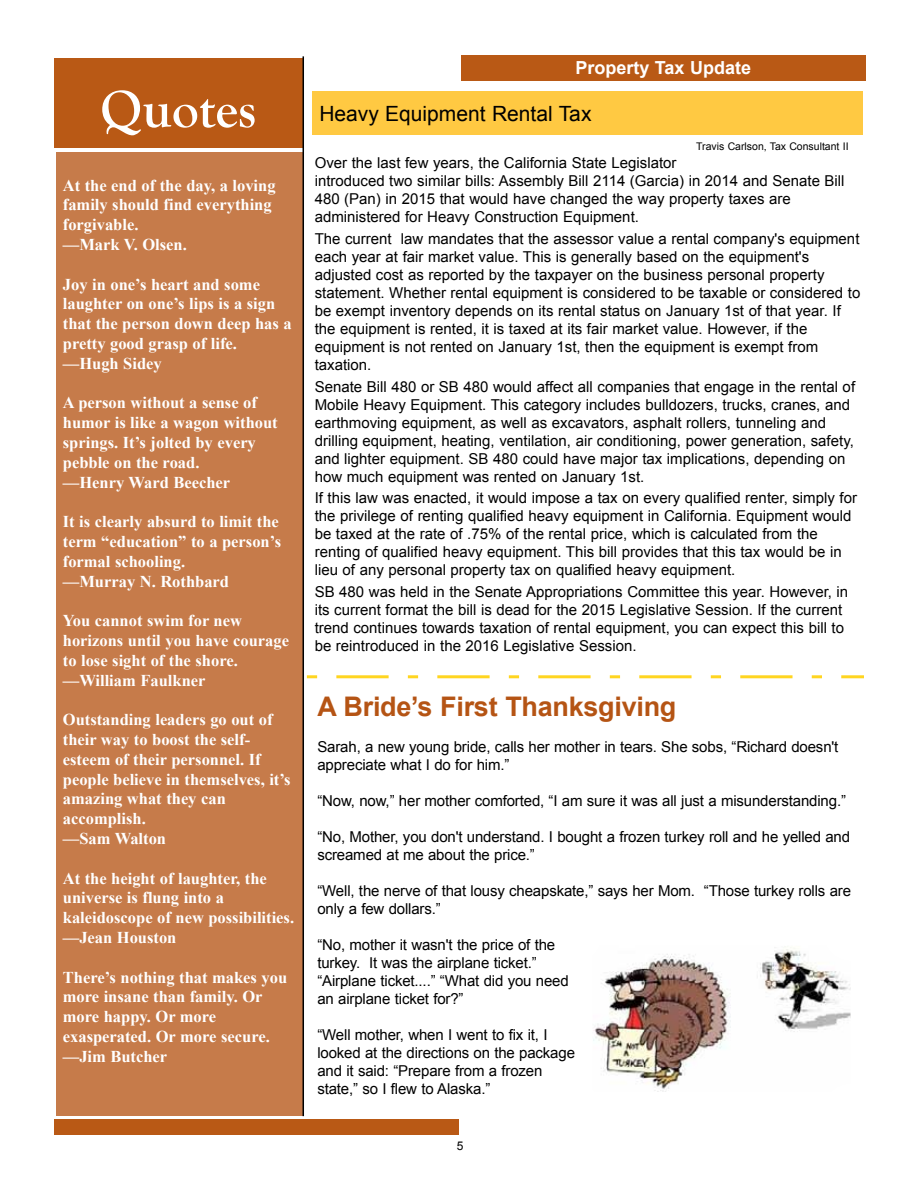
<style>
.page{position:relative;width:918px;height:1188px;background:#fff}
.page>*{position:absolute;margin:0;border:0;box-sizing:border-box;transform-origin:0 0}
.t1{font:700 54px "Goudy Old Style T";color:#fff}
.t2{font:700 27px "Arial";letter-spacing:-.01em;color:#b55414}
.t3{font:21px "Arial";color:#000}
.t4{font:700 18px "Arial";color:#fff}
.t5{font:700 16.5px/19.8px "Times New Roman";color:#fff}
.t6{font:15px/18px "Arial";color:#000}
.t7{font:12px "Arial";color:#000}
.t8{font:10.5px "Arial";color:#000}
</style>
<div class="page">
<div style="left:54px;top:1119px;width:405px;height:16px;background:#b95915"></div>
<div style="left:461px;top:55px;width:405px;height:26px;background:#b95915"></div>
<div style="left:54px;top:58px;width:249px;height:90px;background:#b95915"></div>
<div style="left:56px;top:153px;width:247px;height:963px;background:#c67b4a"></div>
<hr style="left:303px;top:56px;width:1px;height:1060px;background:#000">
<svg style="left:307px;top:675px;width:557px;height:3px"></svg>
<img style="left:593px;top:946px;width:257px;height:146px">
<div style="left:313px;top:92px;width:550px;height:43px;background:#ffc942"></div>
<h1 class="t1" style="left:100px;top:79px;width:157px">Quotes</h1>
<p class="t5" style="left:63px;top:175px;width:214px">At the end of the day, a loving family should find everything forgivable.<br>—Mark V. Olsen.</p>
<p class="t5" style="left:63px;top:274px;width:230px">Joy in one’s heart and some laughter on one’s lips is a sign that the person down deep has a pretty good grasp of life. —Hugh Sidey</p>
<p class="t5" style="left:63px;top:393px;width:216px">A person without a sense of humor is like a wagon without springs. It’s jolted by every pebble on the road.<br>—Henry Ward Beecher</p>
<p class="t5" style="left:63px;top:512px;width:220px">It is clearly absurd to limit the term “education” to a person’s formal schooling.<br>—Murray N. Rothbard</p>
<p class="t5" style="left:63px;top:611px;width:228px">You cannot swim for new horizons until you have courage to lose sight of the shore. —William Faulkner</p>
<p class="t5" style="left:63px;top:710px;width:229px">Outstanding leaders go out of their way to boost the self&shy;esteem of their personnel. If people believe in themselves, it’s amazing what they can accomplish.<br>—Sam Walton</p>
<p class="t5" style="left:63px;top:868px;width:233px">At the height of laughter, the universe is flung into a kaleidoscope of new possibilities. —Jean Houston</p>
<p class="t5" style="left:63px;top:967px;width:226px">There’s nothing that makes you more insane than family. Or more happy. Or more exasperated. Or more secure. —Jim Butcher</p>
<p class="t4" style="left:575px;top:58px;width:177px">Property Tax Update</p>
<h3 class="t3" style="left:319px;top:102px;width:274px">Heavy Equipment Rental Tax</h3>
<p class="t8" style="left:696px;top:141px;width:154px">Travis Carlson, Tax Consultant II</p>
<p class="t6" style="left:315px;top:154px;width:531px">Over the last few years, the California State Legislator<br>introduced two similar bills: Assembly Bill 2114 (Garcia) in 2014 and Senate Bill 480 (Pan) in 2015 that would have changed the way property taxes are administered for Heavy Construction Equipment.</p>
<p class="t6" style="left:315px;top:230px;width:547px">The current law mandates that the assessor value a rental company's equipment each year at fair market value. This is generally based on the equipment's adjusted cost as reported by the taxpayer on the business personal property statement. Whether rental equipment is considered to be taxable or considered to be exempt inventory depends on its rental status on January 1st of that year. If the equipment is rented, it is taxed at its fair market value. However, if the equipment is not rented on January 1st, then the equipment is exempt from taxation.</p>
<p class="t6" style="left:315px;top:377px;width:542px">Senate Bill 480 or SB 480 would affect all companies that engage in the rental of Mobile Heavy Equipment. This category includes bulldozers, trucks, cranes, and earthmoving equipment, as well as excavators, asphalt rollers, tunneling and drilling equipment, heating, ventilation, air conditioning, power generation, safety, and lighter equipment. SB 480 could have major tax implications, depending on how much equipment was rented on January 1st.</p>
<p class="t6" style="left:315px;top:489px;width:544px">If this law was enacted, it would impose a tax on every qualified renter, simply for the privilege of renting qualified heavy equipment in California. Equipment would be taxed at the rate of .75% of the rental price, which is calculated from the renting of qualified heavy equipment. This bill provides that this tax would be in lieu of any personal property tax on qualified heavy equipment.</p>
<p class="t6" style="left:315px;top:583px;width:535px">SB 480 was held in the Senate Appropriations Committee this year. However, in its current format the bill is dead for the 2015 Legislative Session. If the current trend continues towards taxation of rental equipment, you can expect this bill to be reintroduced in the 2016 Legislative Session.</p>
<h2 class="t2" style="left:317px;top:691px;width:361px">A Bride’s First Thanksgiving</h2>
<p class="t6" style="left:317px;top:738px;width:523px">Sarah, a new young bride, calls her mother in tears. She sobs, “Richard doesn't appreciate what I do for him.”</p>
<p class="t6" style="left:317px;top:792px;width:530px">“Now, now,” her mother comforted, “I am sure it was all just a misunderstanding.”</p>
<p class="t6" style="left:317px;top:828px;width:534px">“No, Mother, you don't understand. I bought a frozen turkey roll and he yelled and screamed at me about the price.”</p>
<p class="t6" style="left:317px;top:882px;width:535px">“Well, the nerve of that lousy cheapskate,” says her Mom. “Those turkey rolls are only a few dollars.”</p>
<p class="t6" style="left:317px;top:936px;width:253px">“No, mother it wasn't the price of the turkey. It was the airplane ticket.” “Airplane ticket....” “What did you need an airplane ticket for?”</p>
<p class="t6" style="left:317px;top:1026px;width:259px">“Well mother, when I went to fix it, I looked at the directions on the package and it said: “Prepare from a frozen state,” so I flew to Alaska.”</p>
<p class="t7" style="left:457px;top:1139px;width:8px">5</p>
</div>
